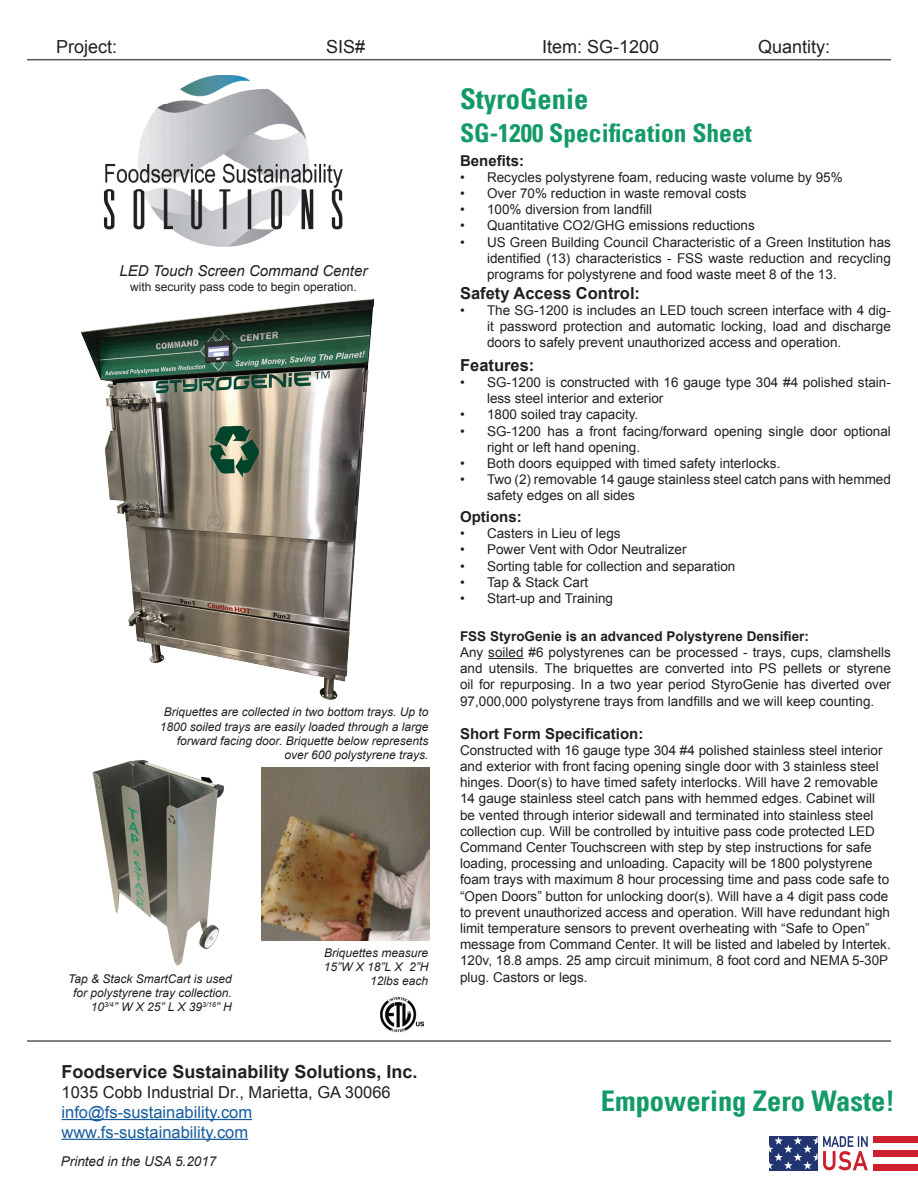
<style>
.page{position:relative;width:918px;height:1188px;background:#fff}
.page>*{position:absolute;margin:0;border:0;box-sizing:border-box;transform-origin:0 0}
.t1{font:700 condensed 28.5px "Univers LT";color:#139a67}
.t2{font:700 condensed 25.5px "Univers LT";color:#139a67}
.t3{font:700 18px "Arial";color:#231f20}
.t4{font:18px "Arial";color:#231f20}
.t5{font:16.5px/19.8px "Arial";color:#175d9e}
.t6{font:16.5px "Arial";color:#231f20}
.t7{font:700 16.5px "Arial";color:#231f20}
.t8{font:700 15px "Arial";color:#231f20}
.t9{font:italic 15px "Arial";color:#231f20}
.t10{font:13.5px/16.2px "Arial";color:#231f20}
.t11{font:700 13.5px "Arial";color:#231f20}
.t12{font:italic 13.5px "Arial";color:#231f20}
.t13{font:italic 12px/14.4px "Arial";color:#231f20;text-align:right}
.t14{font:12px "Arial";color:#231f20}
</style>
<div class="page">
<hr style="left:488px;top:658px;width:36px;height:1px;background:#231f20">
<img style="left:261px;top:768px;width:169px;height:173px">
<img style="left:92px;top:759px;width:132px;height:207px">
<hr style="left:27px;top:59px;width:864px;height:1px;background:#57585a">
<hr style="left:27px;top:1040px;width:864px;height:2px;background:#57585a">
<img style="left:380px;top:997px;width:43px;height:36px">
<img style="left:104px;top:75px;width:239px;height:171px">
<hr style="left:62px;top:1119px;width:190px;height:1px;background:#175d9e">
<hr style="left:62px;top:1139px;width:186px;height:1px;background:#175d9e">
<svg style="left:769px;top:1136px;width:99px;height:34px"></svg>
<div style="left:873px;top:1136px;width:45px;height:7px;background:#cc202f"></div>
<div style="left:873px;top:1150px;width:45px;height:7px;background:#cc202f"></div>
<div style="left:873px;top:1164px;width:45px;height:6px;background:#cc202f"></div>
<img style="left:81px;top:298px;width:294px;height:402px">
<h3 class="t4" style="left:56px;top:35px;width:63px">Project:</h3>
<h3 class="t4" style="left:326px;top:35px;width:41px">SIS#</h3>
<h3 class="t4" style="left:542px;top:35px;width:119px">Item: SG-1200</h3>
<h3 class="t4" style="left:758px;top:35px;width:74px">Quantity:</h3>
<p class="t9" style="left:120px;top:261px;width:249px">LED Touch Screen Command Center</p>
<p class="t14" style="left:130px;top:279px;width:228px">with security pass code to begin operation.</p>
<p class="t13" style="left:160px;top:705px;width:270px">Briquettes are collected in two bottom trays. Up to 1800 soiled trays are easily loaded through a large forward facing door. Briquette below represents over 600 polystyrene trays.</p>
<p class="t13" style="left:68px;top:971px;width:165px">Tap &amp; Stack SmartCart is used for polystyrene tray collection.<br>10<sup>3/4</sup>” W X 25” L X 39<sup>3/16</sup>” H</p>
<p class="t13" style="left:324px;top:945px;width:106px">Briquettes measure<br>15”W X 18”L X 2”H<br>12lbs each</p>
<h3 class="t3" style="left:62px;top:1060px;width:358px">Foodservice Sustainability Solutions, Inc.</h3>
<p class="t6" style="left:62px;top:1081px;width:331px">1035 Cobb Industrial Dr., Marietta, GA 30066</p>
<p class="t5" style="left:62px;top:1102px;width:192px">info@fs-sustainability.com www.fs-sustainability.com</p>
<p class="t12" style="left:61px;top:1153px;width:157px">Printed in the USA 5.2017</p>
<h1 class="t1" style="left:460px;top:82px;width:130px">StyroGenie</h1>
<h2 class="t2" style="left:460px;top:118px;width:293px">SG-1200 Specification Sheet</h2>
<p class="t8" style="left:460px;top:150px;width:66px">Benefits:</p>
<p class="t10" style="left:460px;top:169px;width:384px">• Recycles polystyrene foam, reducing waste volume by 95%</p>
<p class="t10" style="left:460px;top:185px;width:288px">• Over 70% reduction in waste removal costs</p>
<p class="t10" style="left:460px;top:202px;width:194px">• 100% diversion from landfill</p>
<p class="t10" style="left:460px;top:218px;width:296px">• Quantitative CO2/GHG emissions reductions</p>
<p class="t10" style="left:487px;top:234px;width:405px;text-align:justify;text-indent:-27px">• US Green Building Council Characteristic of a Green Institution has identified (13) characteristics - FSS waste reduction and recycling programs for polystyrene and food waste meet 8 of the 13.</p>
<p class="t7" style="left:460px;top:282px;width:182px">Safety Access Control:</p>
<p class="t10" style="left:487px;top:302px;width:405px;text-align:justify;text-indent:-27px">• The SG-1200 is includes an LED touch screen interface with 4 dig&shy;it password protection and automatic locking, load and discharge doors to safely prevent unauthorized access and operation.</p>
<p class="t7" style="left:460px;top:354px;width:76px">Features:</p>
<p class="t10" style="left:487px;top:374px;width:405px;text-indent:-27px">• SG-1200 is constructed with 16 gauge type 304 #4 polished stain&shy;less steel interior and exterior</p>
<p class="t10" style="left:460px;top:407px;width:180px">• 1800 soiled tray capacity.</p>
<p class="t10" style="left:487px;top:423px;width:405px;text-indent:-27px">• SG-1200 has a front facing/forward opening single door optional right or left hand opening.</p>
<p class="t10" style="left:460px;top:455px;width:322px">• Both doors equipped with timed safety interlocks.</p>
<p class="t10" style="left:487px;top:472px;width:405px;text-indent:-27px">• Two (2) removable 14 gauge stainless steel catch pans with hemmed safety edges on all sides</p>
<p class="t8" style="left:460px;top:507px;width:63px">Options:</p>
<p class="t10" style="left:460px;top:526px;width:162px">• Casters in Lieu of legs</p>
<p class="t10" style="left:460px;top:542px;width:228px">• Power Vent with Odor Neutralizer</p>
<p class="t10" style="left:460px;top:558px;width:277px">• Sorting table for collection and separation</p>
<p class="t10" style="left:460px;top:574px;width:130px">• Tap &amp; Stack Cart</p>
<p class="t10" style="left:460px;top:590px;width:155px">• Start-up and Training</p>
<p class="t11" style="left:460px;top:627px;width:350px">FSS StyroGenie is an advanced Polystyrene Densifier:</p>
<p class="t10" style="left:460px;top:644px;width:432px;text-align:justify">Any soiled #6 polystyrenes can be processed - trays, cups, clamshells and utensils. The briquettes are converted into PS pellets or styrene oil for repurposing. In a two year period StyroGenie has diverted over 97,000,000 polystyrene trays from landfills and we will keep counting.</p>
<p class="t8" style="left:460px;top:723px;width:185px">Short Form Specification:</p>
<p class="t10" style="left:460px;top:742px;width:432px">Constructed with 16 gauge type 304 #4 polished stainless steel interior and exterior with front facing opening single door with 3 stainless steel hinges. Door(s) to have timed safety interlocks. Will have 2 removable 14 gauge stainless steel catch pans with hemmed edges. Cabinet will be vented through interior sidewall and terminated into stainless steel collection cup. Will be controlled by intuitive pass code protected LED Command Center Touchscreen with step by step instructions for safe loading, processing and unloading. Capacity will be 1800 polystyrene foam trays with maximum 8 hour processing time and pass code safe to “Open Doors” button for unlocking door(s). Will have a 4 digit pass code to prevent unauthorized access and operation. Will have redundant high limit temperature sensors to prevent overheating with “Safe to Open” message from Command Center. It will be listed and labeled by Intertek.<br>120v, 18.8 amps. 25 amp circuit minimum, 8 foot cord and NEMA 5-30P plug. Castors or legs.</p>
<h1 class="t1" style="left:601px;top:1084px;width:295px">Empowering Zero Waste!</h1>
</div>
